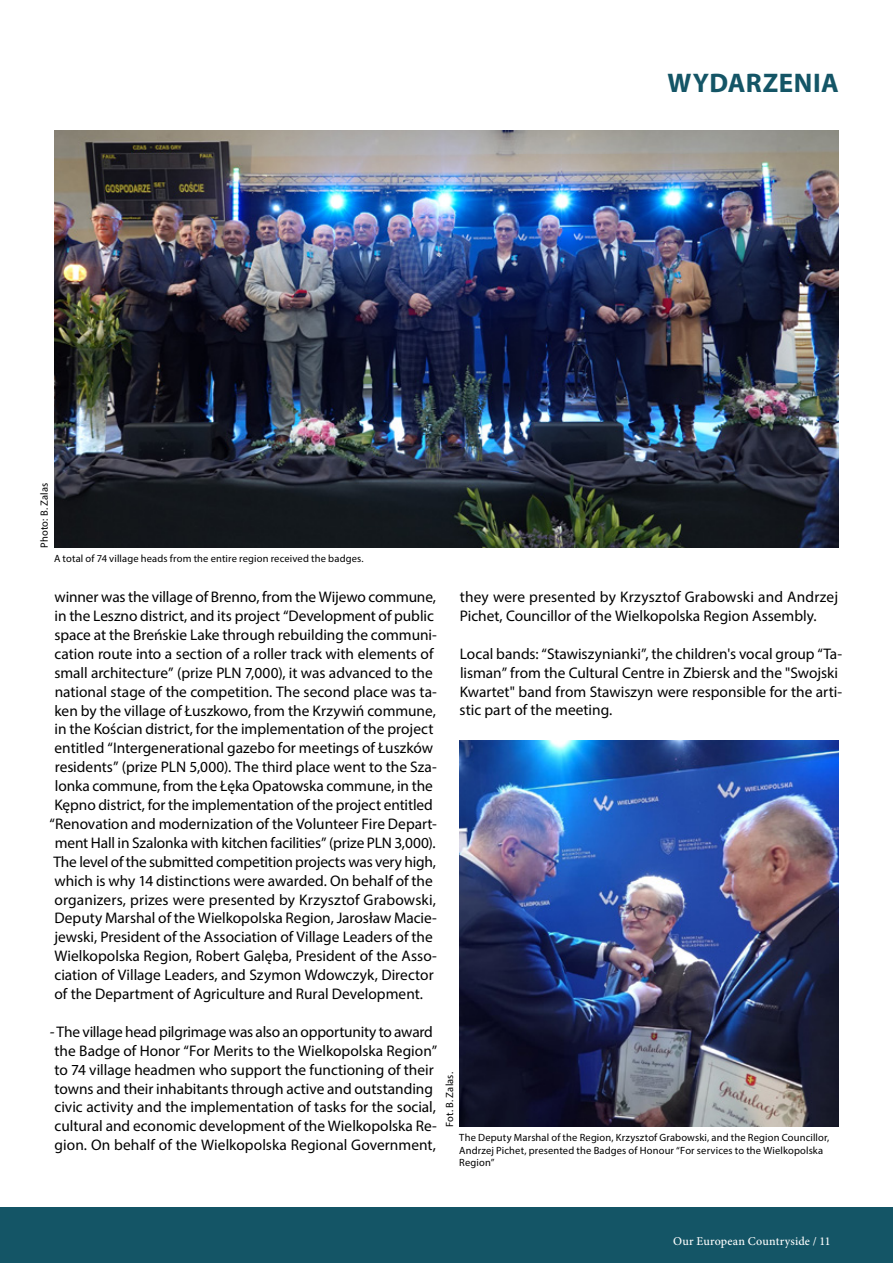
<style>
.page{position:relative;width:893px;height:1263px;background:#fff}
.page>*{position:absolute;margin:0;border:0;box-sizing:border-box;transform-origin:0 0}
.t1{font:700 27px "Myriad Pro";letter-spacing:.02em;color:#145566}
.t2{font:15.3px/18.9px "Myriad Pro";color:#000}
.t3{font:500 12px "Minion Pro";letter-spacing:.015em;color:#fff}
.t4{font:10.5px/12.6px "Myriad Pro";letter-spacing:.015em;color:#000}
.s1{font-style:italic}
</style>
<div class="page">
<div style="left:0;top:1208px;width:893px;height:55px;background:#145566"></div>
<img style="left:54px;top:131px;width:785px;height:416px">
<img style="left:459px;top:741px;width:380px;height:386px">
<h1 class="t1" style="left:668px;top:65px;width:173px">WYDARZENIA</h1>
<p class="t4" style="left:38px;top:547px;width:66px;rotate:-90deg">Photo: B. Zalas</p>
<p class="t4" style="left:54px;top:552px;width:310px">A total of 74 village heads from the entire region received the badges.</p>
<p class="t2" style="left:54px;top:587px;width:383px">winner was the village of Brenno, from the Wijewo commune,</p>
<p class="t2" style="left:55px;top:606px;width:381px">in the Leszno district, and its project “Development of public</p>
<p class="t2" style="left:54px;top:625px;width:384px">space at the Breńskie Lake through rebuilding the communi-</p>
<p class="t2" style="left:55px;top:644px;width:380px">cation route into a section of a roller track with elements of</p>
<p class="t2" style="left:54px;top:663px;width:380px">small architecture” (prize PLN 7,000), it was advanced to the</p>
<p class="t2" style="left:55px;top:682px;width:384px">national stage of the competition. The second place was ta-</p>
<p class="t2" style="left:55px;top:701px;width:383px">ken by the village of Łuszkowo, from the Krzywiń commune,</p>
<p class="t2" style="left:55px;top:720px;width:380px">in the Kościan district, for the implementation of the project</p>
<p class="t2" style="left:55px;top:738px;width:380px">entitled “Intergenerational gazebo for meetings of Łuszków</p>
<p class="t2" style="left:55px;top:757px;width:384px">residents” (prize PLN 5,000). The third place went to the Sza-</p>
<p class="t2" style="left:55px;top:776px;width:380px">lonka commune, from the Łęka Opatowska commune, in the</p>
<p class="t2" style="left:55px;top:795px;width:380px">Kępno district, for the implementation of the project entitled</p>
<p class="t2" style="left:50px;top:814px;width:389px">“Renovation and modernization of the Volunteer Fire Depart-</p>
<p class="t2" style="left:55px;top:833px;width:381px">ment Hall in Szalonka with kitchen facilities” (prize PLN 3,000).</p>
<p class="t2" style="left:53px;top:852px;width:384px">The level of the submitted competition projects was very high,</p>
<p class="t2" style="left:54px;top:871px;width:380px">which is why 14 distinctions were awarded. On behalf of the</p>
<p class="t2" style="left:55px;top:890px;width:383px">organizers, prizes were presented by Krzysztof Grabowski,</p>
<p class="t2" style="left:55px;top:909px;width:384px">Deputy Marshal of the Wielkopolska Region, Jarosław Macie-</p>
<p class="t2" style="left:55px;top:927px;width:380px">jewski, President of the Association of Village Leaders of the</p>
<p class="t2" style="left:54px;top:946px;width:384px">Wielkopolska Region, Robert Galęba, President of the Asso-</p>
<p class="t2" style="left:55px;top:965px;width:381px">ciation of Village Leaders, and Szymon Wdowczyk, Director</p>
<p class="t2" style="left:55px;top:984px;width:369px">of the Department of Agriculture and Rural Development.</p>
<p class="t2" style="left:50px;top:1022px;width:389px;text-align:center"><span class="s1">-</span> The village head pilgrimage was also an opportunity to award the Badge of Honor “For Merits to the Wielkopolska Region” to 74 village headmen who support the functioning of their towns and their inhabitants through active and outstanding civic activity and the implementation of tasks for the social, cultural and economic development of the Wielkopolska Re&shy;gion. On behalf of the Wielkopolska Regional Government,</p>
<p class="t2" style="left:460px;top:587px;width:380px">they were presented by Krzysztof Grabowski and Andrzej<br>Pichet, Councillor of the Wielkopolska Region Assembly.</p>
<p class="t2" style="left:460px;top:644px;width:384px">Local bands: “Stawiszynianki”, the children's vocal group “Ta&shy;lisman” from the Cultural Centre in Zbiersk and the "Swojski Kwartet" band from Stawiszyn were responsible for the arti&shy;stic part of the meeting.</p>
<p class="t4" style="left:443px;top:1127px;width:55px;rotate:-90deg">Fot. B. Zalas.</p>
<p class="t4" style="left:459px;top:1131px;width:372px">The Deputy Marshal of the Region, Krzysztof Grabowski, and the Region Councillor,<br>Andrzej Pichet, presented the Badges of Honour “For services to the Wielkopolska<br>Region”</p>
<p class="t3" style="left:673px;top:1233px;width:159px">Our European Countryside / 11</p>
</div>
